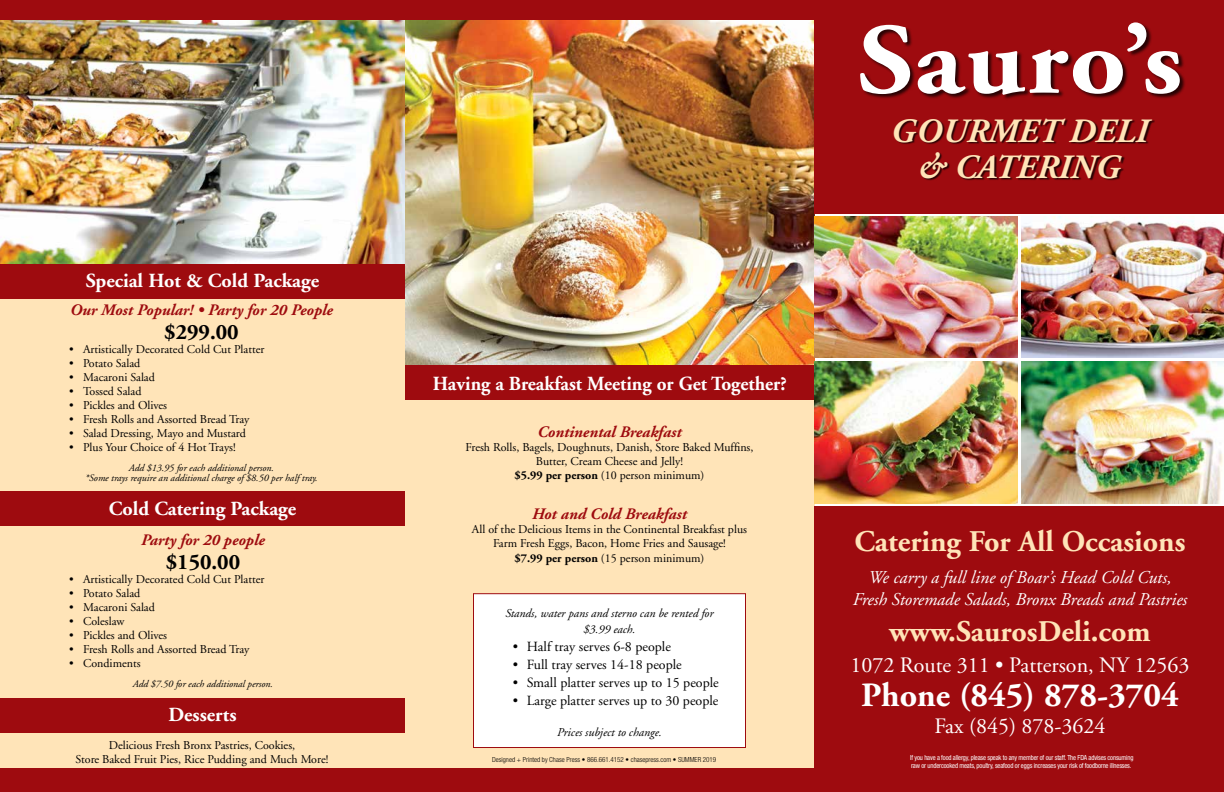
<style>
.page{position:relative;width:1224px;height:792px;background:#fff}
.page>*{position:absolute;margin:0;border:0;box-sizing:border-box;transform-origin:0 0}
.t1{font:700 100px "Adobe Garamond";letter-spacing:.015em;color:#fff;scale:1.1 1}
.t2{font:italic 700 34px/36px "Adobe Garamond";color:#ffe4b8;text-align:center}
.t3{font:700 34px "Adobe Garamond";color:#fff}
.t4{font:700 30px "Adobe Garamond";color:#ffe4b8}
.t5{font:22px "Adobe Garamond";color:#fff}
.t6{font:700 22px "Adobe Garamond";color:#000}
.t7{font:700 20px "Adobe Garamond";color:#fff}
.t8{font:700 20px "Adobe Garamond";color:#fff;scale:.96 1}
.t9{font:italic 18px/21.6px "Adobe Garamond";color:#fff;text-align:center}
.t10{font:italic 700 16px "Adobe Garamond";color:#9e0b0f}
.t11{font:14px "Adobe Garamond";color:#000}
.t12{font:12px/14.4px "Adobe Garamond";color:#000;text-align:center}
.t13{font:italic 12px/16px "Adobe Garamond";color:#000;text-align:center}
.t14{font:italic 10px/10px "Adobe Garamond";color:#000;text-align:center}
.t15{font:condensed 7px/8.4px "Helvetica Neue";letter-spacing:-.02em;color:#fff;scale:.95 1}
.t16{font:300 condensed 7px "Helvetica Neue";color:#000}
.s1{font-weight:700}
</style>
<div class="page">
<div style="left:0;top:6px;width:814px;height:786px;background:#ffe4b8"></div>
<img style="left:405px;top:19px;width:409px;height:347px">
<div style="left:405px;top:366px;width:409px;height:34px;background:#9e0b0f"></div>
<img style="left:0;top:19px;width:405px;height:245px">
<div style="left:814px;top:0;width:410px;height:213px;background:#9e0b0f"></div>
<div style="left:860px;top:22px;width:326px;height:79px;background:#000;opacity:.75"></div>
<div style="left:814px;top:507px;width:410px;height:285px;background:#9e0b0f"></div>
<div style="left:0;top:264px;width:405px;height:35px;background:#9e0b0f"></div>
<div style="left:0;top:492px;width:405px;height:34px;background:#9e0b0f"></div>
<div style="left:0;top:698px;width:405px;height:34px;background:#9e0b0f"></div>
<div style="left:894px;top:119px;width:261px;height:61px;background:#000;opacity:.75"></div>
<div style="left:0;top:0;width:814px;height:19px;background:#9e0b0f"></div>
<div style="left:0;top:769px;width:814px;height:23px;background:#9e0b0f"></div>
<div style="left:473px;top:593px;width:273px;height:155px;background:#fff;border:1px solid #9e0b0f"></div>
<img style="left:1021px;top:361px;width:203px;height:142px">
<img style="left:1021px;top:216px;width:203px;height:142px">
<img style="left:814px;top:361px;width:204px;height:142px">
<img style="left:814px;top:216px;width:204px;height:142px">
<h3 class="t7" style="left:86px;top:270px;width:235px">Special Hot &amp; Cold Package</h3>
<h3 class="t10" style="left:70px;top:302px;width:264px">Our Most Popular! • Party for 20 People</h3>
<h3 class="t6" style="left:164px;top:320px;width:76px">$299.00</h3>
<p class="t12" style="left:69px;top:343px;width:197px">• Artistically Decorated Cold Cut Platter</p>
<p class="t12" style="left:69px;top:357px;width:73px">• Potato Salad</p>
<p class="t12" style="left:69px;top:371px;width:87px">• Macaroni Salad</p>
<p class="t12" style="left:69px;top:385px;width:74px">• Tossed Salad</p>
<p class="t12" style="left:69px;top:399px;width:100px">• Pickles and Olives</p>
<p class="t12" style="left:69px;top:413px;width:182px">• Fresh Rolls and Assorted Bread Tray</p>
<p class="t12" style="left:69px;top:427px;width:178px">• Salad Dressing, Mayo and Mustard</p>
<p class="t12" style="left:69px;top:441px;width:168px">• Plus Your Choice of 4 Hot Trays!</p>
<p class="t14" style="left:85px;top:464px;width:234px">Add $13.95 for each additional person.<br>*Some trays require an additional charge of $8.50 per half tray.</p>
<h3 class="t7" style="left:109px;top:497px;width:189px">Cold Catering Package</h3>
<h3 class="t10" style="left:141px;top:531px;width:125px">Party for 20 people</h3>
<h3 class="t6" style="left:166px;top:550px;width:76px">$150.00</h3>
<p class="t12" style="left:69px;top:572px;width:197px">• Artistically Decorated Cold Cut Platter</p>
<p class="t12" style="left:69px;top:586px;width:73px">• Potato Salad</p>
<p class="t12" style="left:69px;top:600px;width:87px">• Macaroni Salad</p>
<p class="t12" style="left:69px;top:614px;width:57px">• Coleslaw</p>
<p class="t12" style="left:69px;top:628px;width:100px">• Pickles and Olives</p>
<p class="t12" style="left:69px;top:642px;width:182px">• Fresh Rolls and Assorted Bread Tray</p>
<p class="t12" style="left:69px;top:657px;width:73px">• Condiments</p>
<p class="t14" style="left:133px;top:680px;width:142px">Add $7.50 for each additional person.</p>
<h3 class="t7" style="left:168px;top:704px;width:70px">Desserts</h3>
<p class="t12" style="left:76px;top:738px;width:254px">Delicious Fresh Bronx Pastries, Cookies,<br>Store Baked Fruit Pies, Rice Pudding and Much More!</p>
<h1 class="t1" style="left:858px;top:6px;width:297px">Sauro’s</h1>
<h3 class="t8" style="left:433px;top:373px;width:370px">Having a Breakfast Meeting or Get Together?</h3>
<h2 class="t2" style="left:891px;top:114px;width:259px">GOURMET DELI &amp; CATERING</h2>
<h3 class="t10" style="left:538px;top:423px;width:145px">Continental Breakfast</h3>
<p class="t12" style="left:465px;top:440px;width:290px">Fresh Rolls, Bagels, Doughnuts, Danish, Store Baked Muffins,<br>Butter, Cream Cheese and Jelly!<br><span class="s1">$5.99 per person</span> (10 person minimum)</p>
<h3 class="t10" style="left:532px;top:505px;width:156px">Hot and Cold Breakfast</h3>
<p class="t12" style="left:472px;top:522px;width:277px">All of the Delicious Items in the Continental Breakfast plus<br>Farm Fresh Eggs, Bacon, Home Fries and Sausage!<br><span class="s1">$7.99 per person</span> (15 person minimum)</p>
<h3 class="t4" style="left:855px;top:525px;width:332px">Catering For All Occasions</h3>
<h3 class="t9" style="left:853px;top:567px;width:336px">We carry a full line of Boar’s Head Cold Cuts,<br>Fresh Storemade Salads, Bronx Breads and Pastries</h3>
<h3 class="t4" style="left:889px;top:615px;width:263px">www.SaurosDeli.com</h3>
<h3 class="t5" style="left:850px;top:653px;width:341px">1072 Route 311 • Patterson, NY 12563</h3>
<h2 class="t3" style="left:861px;top:677px;width:319px">Phone (845) 878-3704</h2>
<h3 class="t5" style="left:934px;top:714px;width:173px">Fax (845) 878-3624</h3>
<p class="t13" style="left:506px;top:606px;width:209px">Stands, water pans and sterno can be rented for $3.99 each.</p>
<p class="t11" style="left:513px;top:639px;width:160px">• Half tray serves 6-8 people</p>
<p class="t11" style="left:513px;top:657px;width:171px">• Full tray serves 14-18 people</p>
<p class="t11" style="left:513px;top:675px;width:208px">• Small platter serves up to 15 people</p>
<p class="t11" style="left:513px;top:693px;width:207px">• Large platter serves up to 30 people</p>
<p class="t13" style="left:557px;top:725px;width:106px">Prices subject to change.</p>
<p class="t16" style="left:492px;top:756px;width:226px">Designed + Printed by Chase Press • 866.661.4152 • chasepress.com • SUMMER 2019</p>
<p class="t15" style="left:910px;top:753px;width:236px">If you have a food allergy, please speak to any member of our staff. The FDA advises consuming raw or undercooked meats, poultry, seafood or eggs increases your risk of foodborne illnesses.</p>
</div>
